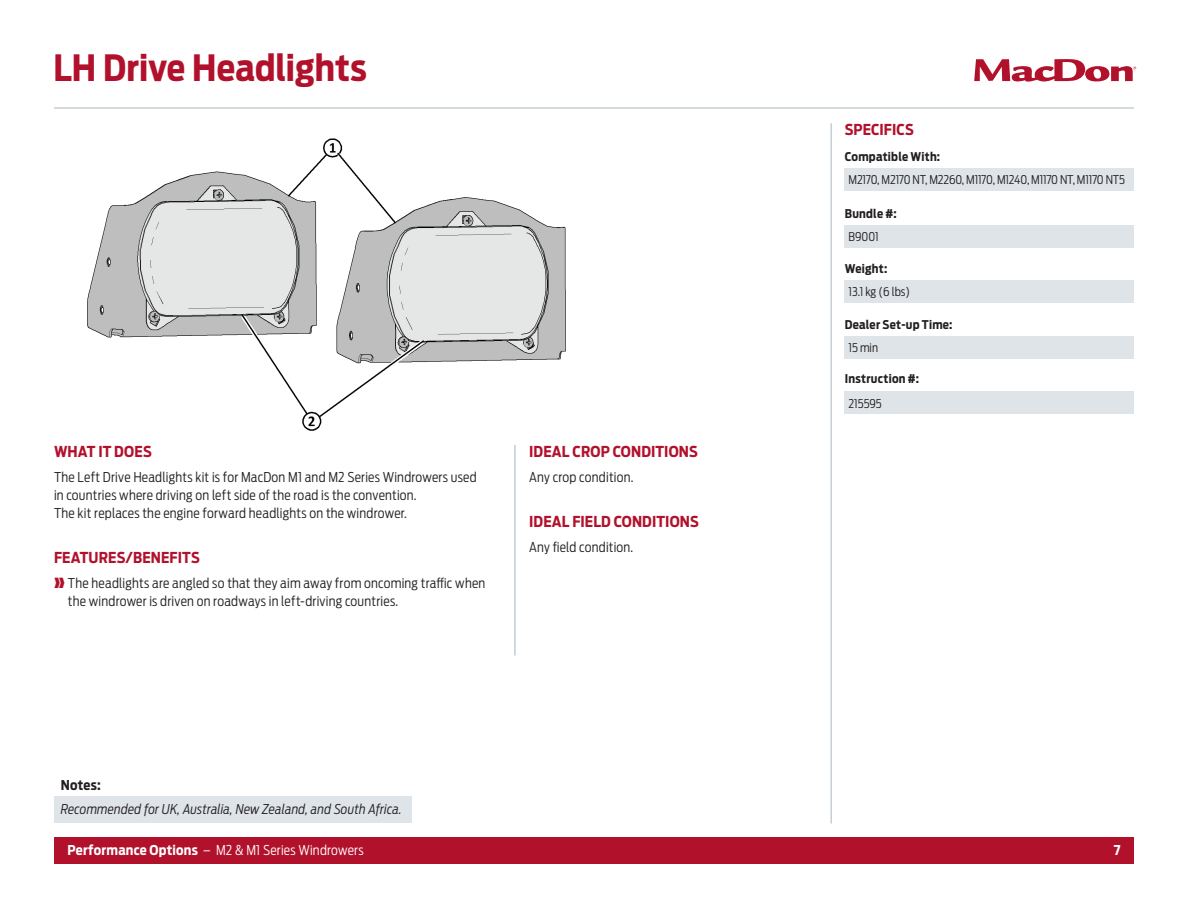
<style>
.page{position:relative;width:1188px;height:918px;background:#fff}
.page>*{position:absolute;margin:0;border:0;box-sizing:border-box;transform-origin:0 0}
.t1{font:700 36px "Antenna Cond";color:#b2112c}
.t2{font:700 15px "Antenna Cond";letter-spacing:.005em;color:#b2112c}
.t3{font:300 13.5px/18px "Antenna Cond";letter-spacing:.015em;color:#231f20}
.t4{font:italic 300 13.5px "Antenna Cond";letter-spacing:.01em;color:#231f20}
.t5{font:300 13.5px "Antenna Cond";letter-spacing:.015em;color:#fff}
.t6{font:700 13.5px "Antenna Cond";letter-spacing:.02em;color:#231f20}
.t7{font:700 13.5px "Antenna Cond";color:#fff}
.t8{font:300 12px "Antenna Cond";letter-spacing:-.01em;color:#231f20}
.t9{font:700 12px "Antenna Cond";letter-spacing:.02em;color:#231f20}
.s1{color:#b2112c}
.s2{font-weight:700}
</style>
<div class="page">
<div style="left:54px;top:837px;width:1080px;height:27px;background:#b2112c"></div>
<svg style="left:974px;top:59px;width:162px;height:23px"></svg>
<hr style="left:54px;top:107px;width:1080px;height:2px;background:#c4ced4">
<hr style="left:830px;top:123px;width:2px;height:701px;background:#c4ced4">
<hr style="left:514px;top:438px;width:2px;height:218px;background:#c4ced4">
<div style="left:845px;top:168px;width:289px;height:23px;background:#dfe4e8"></div>
<div style="left:845px;top:336px;width:289px;height:23px;background:#dfe4e8"></div>
<div style="left:845px;top:391px;width:289px;height:23px;background:#dfe4e8"></div>
<div style="left:845px;top:225px;width:289px;height:23px;background:#dfe4e8"></div>
<img style="left:87px;top:138px;width:479px;height:306px">
<div style="left:845px;top:281px;width:289px;height:22px;background:#dfe4e8"></div>
<div style="left:54px;top:796px;width:357px;height:28px;background:#dfe4e8"></div>
<h1 class="t1" style="left:54px;top:47px;width:315px">LH Drive Headlights</h1>
<p class="t2" style="left:54px;top:443px;width:99px">WHAT IT DOES</p>
<p class="t3" style="left:54px;top:468px;width:424px">The Left Drive Headlights kit is for MacDon M1 and M2 Series Windrowers used in countries where driving on left side of the road is the convention.<br>The kit replaces the engine forward headlights on the windrower.</p>
<p class="t2" style="left:54px;top:549px;width:147px">FEATURES/BENEFITS</p>
<p class="t3" style="left:68px;top:574px;width:419px;text-indent:-14px"><span class="s1">❱❱</span> The headlights are angled so that they aim away from oncoming traffic when the windrower is driven on roadways in left-driving countries.</p>
<p class="t2" style="left:529px;top:443px;width:170px">IDEAL CROP CONDITIONS</p>
<p class="t3" style="left:529px;top:468px;width:106px">Any crop condition.</p>
<p class="t2" style="left:529px;top:513px;width:171px">IDEAL FIELD CONDITIONS</p>
<p class="t3" style="left:529px;top:538px;width:106px">Any field condition.</p>
<p class="t6" style="left:61px;top:777px;width:42px">Notes:</p>
<p class="t4" style="left:61px;top:802px;width:343px">Recommended for UK, Australia, New Zealand, and South Africa.</p>
<p class="t2" style="left:845px;top:121px;width:71px">SPECIFICS</p>
<p class="t8" style="left:849px;top:173px;width:278px">M2170, M2170 NT, M2260, M1170, M1240, M1170 NT, M1170 NT5</p>
<p class="t9" style="left:845px;top:150px;width:97px">Compatible With:</p>
<p class="t9" style="left:845px;top:206px;width:53px">Bundle #:</p>
<p class="t8" style="left:849px;top:229px;width:32px">B9001</p>
<p class="t9" style="left:845px;top:262px;width:44px">Weight:</p>
<p class="t8" style="left:849px;top:285px;width:63px">13.1 kg (6 lbs)</p>
<p class="t9" style="left:845px;top:317px;width:109px">Dealer Set-up Time:</p>
<p class="t8" style="left:849px;top:341px;width:31px">15 min</p>
<p class="t9" style="left:845px;top:372px;width:76px">Instruction #:</p>
<p class="t8" style="left:849px;top:396px;width:35px">215595</p>
<p class="t5" style="left:68px;top:842px;width:298px"><span class="s2">Performance Options</span> – M2 &amp; M1 Series Windrowers</p>
<p class="t7" style="left:1114px;top:842px;width:8px">7</p>
</div>
